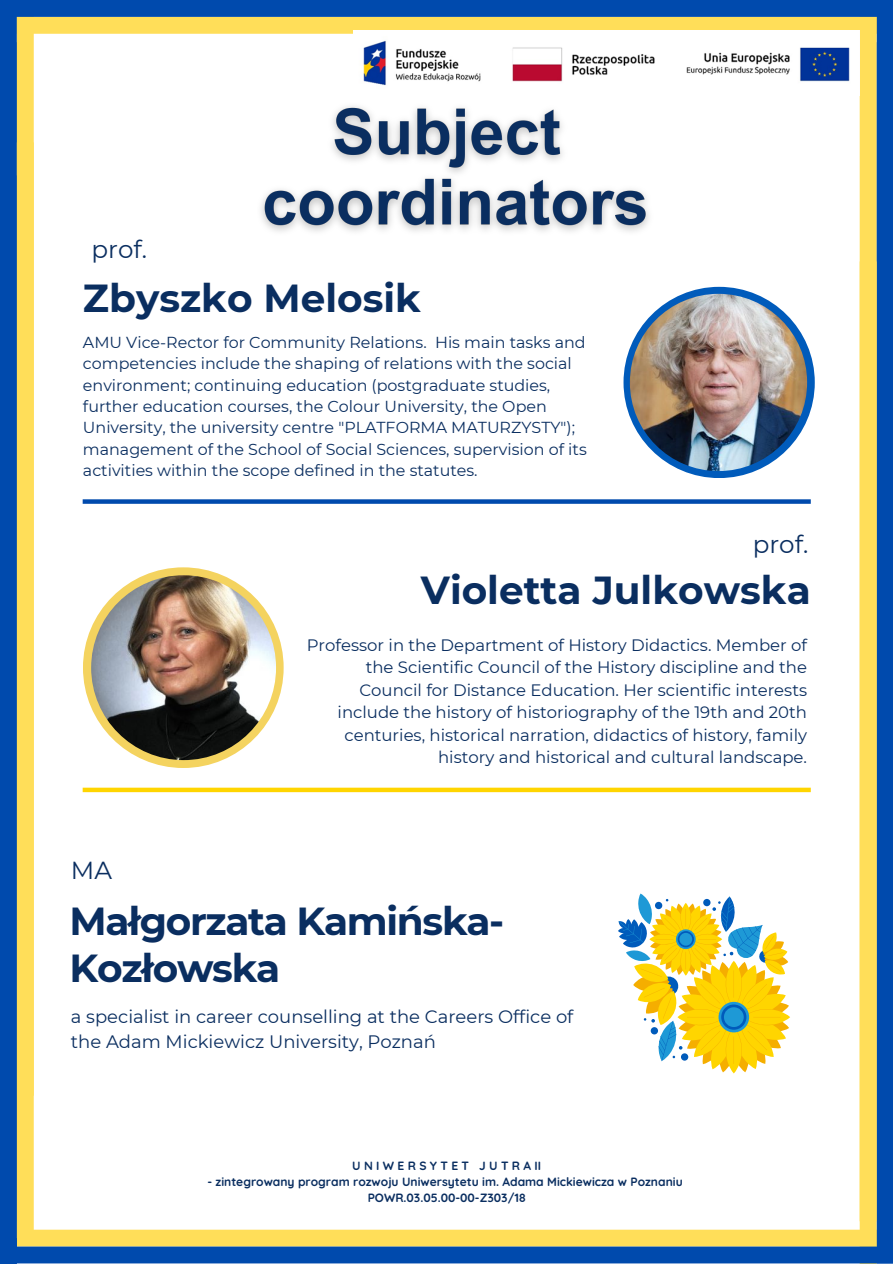
<style>
.page{position:relative;width:893px;height:1264px;background:#fff}
.page>*{position:absolute;margin:0;border:0;box-sizing:border-box;transform-origin:0 0}
.t1{font:700 39px "Montserrat";color:#0a2e60}
.t2{font:700 39px/47.2px "Montserrat";letter-spacing:-.035em;color:#0a2e60}
.t3{font:24.6px "Montserrat";color:#0a2e60}
.t4{font:18px/24.8px "Montserrat";color:#0a2e60}
.t5{font:16.5px/22.5px "Montserrat";color:#0a2e60;text-align:right}
.t6{font:15.9px/21.3px "Montserrat";color:#0a2e60}
.t7{font:700 12px/16px "Quicksand";color:#0a2e60;text-align:center}
.t8{font:700 12px "Quicksand";letter-spacing:.28em;color:#0a2e60}
</style>
<div class="page">
<div style="left:0;top:17px;width:892px;height:17px;background:#ffde59"></div>
<div style="left:0;top:0;width:17px;height:1221px;background:#004aad"></div>
<div style="left:0;top:1229px;width:892px;height:17px;background:#ffde59"></div>
<div style="left:876px;top:0;width:16px;height:1221px;background:#004aad"></div>
<div style="left:876px;top:42px;width:16px;height:1221px;background:#004aad"></div>
<div style="left:17px;top:0;width:17px;height:1095px;background:#ffde59"></div>
<div style="left:0;top:175px;width:17px;height:1088px;background:#004aad"></div>
<div style="left:623px;top:287px;width:191px;height:191px;background:#005bbb;border-radius:50%"></div>
<div style="left:859px;top:0;width:17px;height:1221px;background:#ffde59"></div>
<div style="left:0;top:0;width:892px;height:17px;background:#004aad"></div>
<div style="left:859px;top:261px;width:17px;height:1002px;background:#ffde59"></div>
<div style="left:0;top:1246px;width:892px;height:17px;background:#004aad"></div>
<div style="left:17px;top:142px;width:17px;height:1096px;background:#ffde59"></div>
<img style="left:629px;top:294px;width:178px;height:177px;border-radius:50%">
<div style="left:83px;top:499px;width:727px;height:5px;background:#004aad"></div>
<div style="left:83px;top:567px;width:200px;height:201px;background:#f4d35f;border-radius:50%"></div>
<img style="left:91px;top:575px;width:185px;height:185px;border-radius:50%">
<div style="left:83px;top:787px;width:727px;height:5px;background:#ffd500"></div>
<img style="left:353px;top:30px;width:506px;height:56px">
<svg style="left:618px;top:893px;width:172px;height:180px"></svg>
<img style="left:261px;top:106px;width:388px;height:126px">
<h2 class="t3" style="left:91px;top:234px;width:57px">prof.</h2>
<h1 class="t1" style="left:83px;top:274px;width:339px">Zbyszko Melosik</h1>
<p class="t6" style="left:83px;top:331px;width:505px">AMU Vice-Rector for Community Relations. His main tasks and competencies include the shaping of relations with the social environment; continuing education (postgraduate studies, further education courses, the Colour University, the Open University, the university centre "PLATFORMA MATURZYSTY"); management of the School of Social Sciences, supervision of its activities within the scope defined in the statutes.</p>
<h2 class="t3" style="left:752px;top:529px;width:57px">prof.</h2>
<h1 class="t1" style="left:421px;top:566px;width:391px">Violetta Julkowska</h1>
<p class="t5" style="left:307px;top:633px;width:502px">Professor in the Department of History Didactics. Member of the Scientific Council of the History discipline and the Council for Distance Education. Her scientific interests include the history of historiography of the 19th and 20th centuries, historical narration, didactics of history, family history and historical and cultural landscape.</p>
<h2 class="t3" style="left:71px;top:855px;width:43px">MA</h2>
<h1 class="t2" style="left:70px;top:897px;width:436px">Małgorzata Kamińska-<br>Kozłowska</h1>
<p class="t4" style="left:71px;top:1004px;width:504px">a specialist in career counselling at the Careers Office of the Adam Mickiewicz University, Poznań</p>
<p class="t8" style="left:352px;top:1157px;width:190px">UNIWERSYTET JUTRAII</p>
<p class="t7" style="left:207px;top:1172px;width:477px">- zintegrowany program rozwoju Uniwersytetu im. Adama Mickiewicza w Poznaniu<br>POWR.03.05.00-00-Z303/18</p>
</div>
